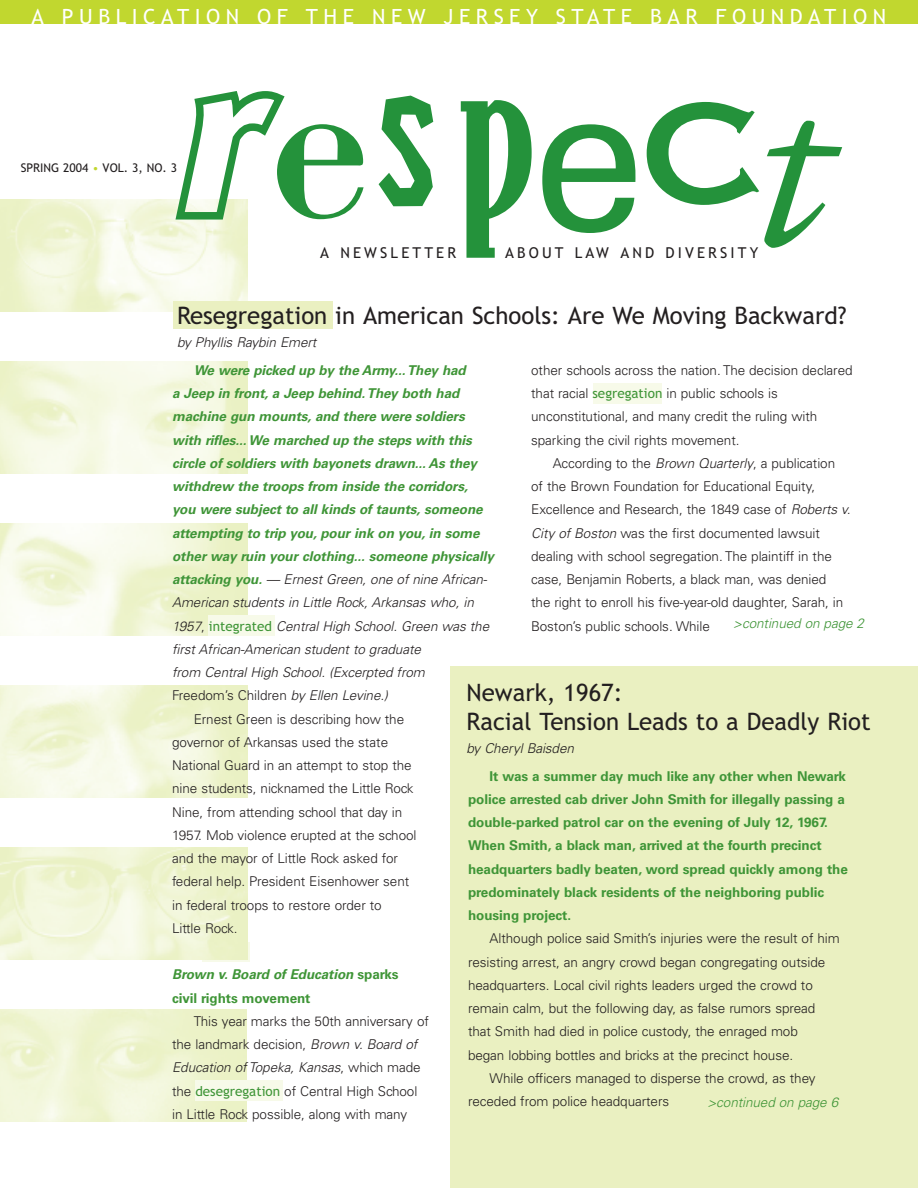
<style>
.page{position:relative;width:918px;height:1188px;background:#fff}
.page>*{position:absolute;margin:0;border:0;box-sizing:border-box;transform-origin:0 0}
.t1{font:24px/28.8px "Trebuchet MS";color:#231f20}
.t2{font:21px "Trebuchet MS";letter-spacing:.26em;color:#fff}
.t3{font:15px "Trebuchet MS";letter-spacing:.21em;color:#231f20}
.t4{font:300 13.5px/23.2px "Univers";letter-spacing:-.005em;color:#231f20}
.t5{font:italic 700 13.5px "Univers";letter-spacing:-.005em;color:#3f9537}
.t6{font:700 13.5px/23.2px "Univers";letter-spacing:-.005em;color:#3f9537}
.t7{font:italic 300 13.5px "Univers";letter-spacing:-.005em;color:#231f20}
.t8{font:italic 300 13.5px "Univers";letter-spacing:-.005em;color:#3f9537}
.t9{font:12px "Trebuchet MS";color:#231f20}
.s1{color:#c1d72f}
.s2{font-weight:700;color:#3f9537}
.s3{font-style:normal}
.s4{font-family:"Trebuchet MS";font-weight:400;font-style:normal;color:#3f9537}
.s5{font-style:italic}
.s6{font-family:"Trebuchet MS";font-weight:400;color:#3f9537}
</style>
<div class="page">
<div style="left:202px;top:942px;width:48px;height:20px;background:#f7fae9"></div>
<hr style="left:0;top:0;width:1px;height:1188px;background:#e4ecae">
<img style="left:0;top:200px;width:248px;height:112px">
<img style="left:0;top:362px;width:248px;height:112px">
<img style="left:0;top:524px;width:248px;height:112px">
<img style="left:0;top:686px;width:248px;height:112px">
<img style="left:0;top:848px;width:248px;height:112px">
<img style="left:0;top:1010px;width:246px;height:112px">
<svg style="left:171px;top:91px;width:193px;height:132px"></svg>
<svg style="left:379px;top:96px;width:54px;height:110px"></svg>
<svg style="left:461px;top:100px;width:71px;height:158px"></svg>
<svg style="left:542px;top:124px;width:94px;height:109px"></svg>
<svg style="left:647px;top:102px;width:195px;height:146px"></svg>
<div style="left:0;top:0;width:918px;height:24px;background:#c1d72f"></div>
<div style="left:174px;top:301px;width:159px;height:28px;background:#eaf0c1"></div>
<div style="left:195px;top:1080px;width:88px;height:20px;background:#f7fae9"></div>
<div style="left:208px;top:616px;width:67px;height:20px;background:#f7fae9"></div>
<div style="left:593px;top:384px;width:69px;height:20px;background:#f7fae9"></div>
<div style="left:450px;top:666px;width:468px;height:522px;background:#eaf0c1"></div>
<h2 class="t2" style="left:32px;top:4px;width:856px">A PUBLICATION OF THE NEW JERSEY STATE BAR FOUNDATION</h2>
<p class="t9" style="left:21px;top:161px;width:158px">SPRING 2004 <span class="s1">•</span> VOL. 3, NO. 3</p>
<p class="t3" style="left:320px;top:244px;width:137px">A NEWSLETTER</p>
<p class="t3" style="left:505px;top:244px;width:255px">ABOUT LAW AND DIVERSITY</p>
<h1 class="t1" style="left:177px;top:301px;width:671px">Resegregation in American Schools: Are We Moving Backward?</h1>
<p class="t7" style="left:177px;top:337px;width:141px">by Phyllis Raybin Emert</p>
<p class="t5" style="left:194px;top:365px;width:274px">We were picked up by the Army...They had</p>
<p class="t5" style="left:172px;top:389px;width:289px">a Jeep in front, a Jeep behind.They both had</p>
<p class="t5" style="left:172px;top:412px;width:294px">machine gun mounts, and there were soldiers</p>
<p class="t5" style="left:172px;top:435px;width:301px">with rifles... We marched up the steps with this</p>
<p class="t5" style="left:172px;top:458px;width:306px">circle of soldiers with bayonets drawn... As they</p>
<p class="t5" style="left:172px;top:482px;width:297px">withdrew the troops from inside the corridors,</p>
<p class="t5" style="left:172px;top:505px;width:312px">you were subject to all kinds of taunts, someone</p>
<p class="t5" style="left:172px;top:528px;width:309px">attempting to trip you, pour ink on you, in some</p>
<p class="t5" style="left:172px;top:551px;width:323px">other way ruin your clothing... someone physically</p>
<p class="t7" style="left:172px;top:574px;width:317px"><span class="s2">attacking you.</span> — Ernest Green, one of nine African-</p>
<p class="t7" style="left:172px;top:598px;width:303px">American students in Little Rock, Arkansas who, in</p>
<p class="t7" style="left:172px;top:621px;width:319px">1957<span class="s3">,</span> <span class="s4">integrated</span> Central High School. Green was the</p>
<p class="t7" style="left:172px;top:644px;width:250px">first African-American student to graduate</p>
<p class="t7" style="left:172px;top:667px;width:254px">from Central High School. (Excerpted from</p>
<p class="t4" style="left:172px;top:685px;width:217px">Freedom’s Children <span class="s5">by Ellen Levine.)</span></p>
<p class="t4" style="left:194px;top:709px;width:212px">Ernest Green is describing how the</p>
<p class="t4" style="left:172px;top:732px;width:218px">governor of Arkansas used the state</p>
<p class="t4" style="left:172px;top:755px;width:241px">National Guard in an attempt to stop the</p>
<p class="t4" style="left:172px;top:778px;width:243px">nine students, nicknamed the Little Rock</p>
<p class="t4" style="left:172px;top:802px;width:232px">Nine, from attending school that day in</p>
<p class="t4" style="left:172px;top:825px;width:246px">1957. Mob violence erupted at the school</p>
<p class="t4" style="left:172px;top:848px;width:227px">and the mayor of Little Rock asked for</p>
<p class="t4" style="left:172px;top:871px;width:239px">federal help. President Eisenhower sent</p>
<p class="t4" style="left:172px;top:895px;width:211px">in federal troops to restore order to</p>
<p class="t4" style="left:172px;top:918px;width:67px">Little Rock.</p>
<p class="t6" style="left:172px;top:964px;width:228px"><span class="s5">Brown v. Board of Education</span> sparks civil rights movement</p>
<p class="t4" style="left:172px;top:1011px;width:258px;text-indent:22px">This year marks the 50th anniversary of the landmark decision, <span class="s5">Brown v. Board of Education of Topeka, Kansas</span>, which made the <span class="s6">desegregation</span> of Central High School in Little Rock possible, along with many</p>
<p class="t4" style="left:531px;top:360px;width:323px">other schools across the nation. The decision declared that racial <span class="s6">segregation</span> in public schools is unconstitutional, and many credit the ruling with sparking the civil rights movement.</p>
<p class="t4" style="left:531px;top:453px;width:321px;text-indent:22px">According to the <span class="s5">Brown Quarterly</span>, a publication<br>of the Brown Foundation for Educational Equity, Excellence and Research, the 1849 case of <span class="s5">Roberts v.<br>City of Boston</span> was the first documented lawsuit dealing with school segregation. The plaintiff in the case, Benjamin Roberts, a black man, was denied<br>the right to enroll his five-year-old daughter, Sarah, in Boston’s public schools. While</p>
<p class="t8" style="left:733px;top:619px;width:132px">&gt;continued on page 2</p>
<h1 class="t1" style="left:466px;top:678px;width:406px">Newark, 1967:<br>Racial Tension Leads to a Deadly Riot</h1>
<p class="t7" style="left:466px;top:743px;width:109px">by Cheryl Baisden</p>
<p class="t6" style="left:468px;top:766px;width:381px;text-indent:22px">It was a summer day much like any other when Newark police arrested cab driver John Smith for illegally passing a double-parked patrol car on the evening of July 12, 1967.<br>When Smith, a black man, arrived at the fourth precinct headquarters badly beaten, word spread quickly among the predominately black residents of the neighboring public housing project.</p>
<p class="t4" style="left:490px;top:928px;width:352px">Although police said Smith’s injuries were the result of him</p>
<p class="t4" style="left:468px;top:952px;width:359px">resisting arrest, an angry crowd began congregating outside</p>
<p class="t4" style="left:468px;top:975px;width:346px">headquarters. Local civil rights leaders urged the crowd to</p>
<p class="t4" style="left:468px;top:998px;width:349px">remain calm, but the following day, as false rumors spread</p>
<p class="t4" style="left:468px;top:1021px;width:331px">that Smith had died in police custody, the enraged mob</p>
<p class="t4" style="left:468px;top:1045px;width:327px">began lobbing bottles and bricks at the precinct house.</p>
<p class="t4" style="left:490px;top:1068px;width:327px">While officers managed to disperse the crowd, as they</p>
<p class="t4" style="left:468px;top:1091px;width:203px">receded from police headquarters</p>
<p class="t8" style="left:707px;top:1097px;width:132px">&gt;continued on page 6</p>
</div>
